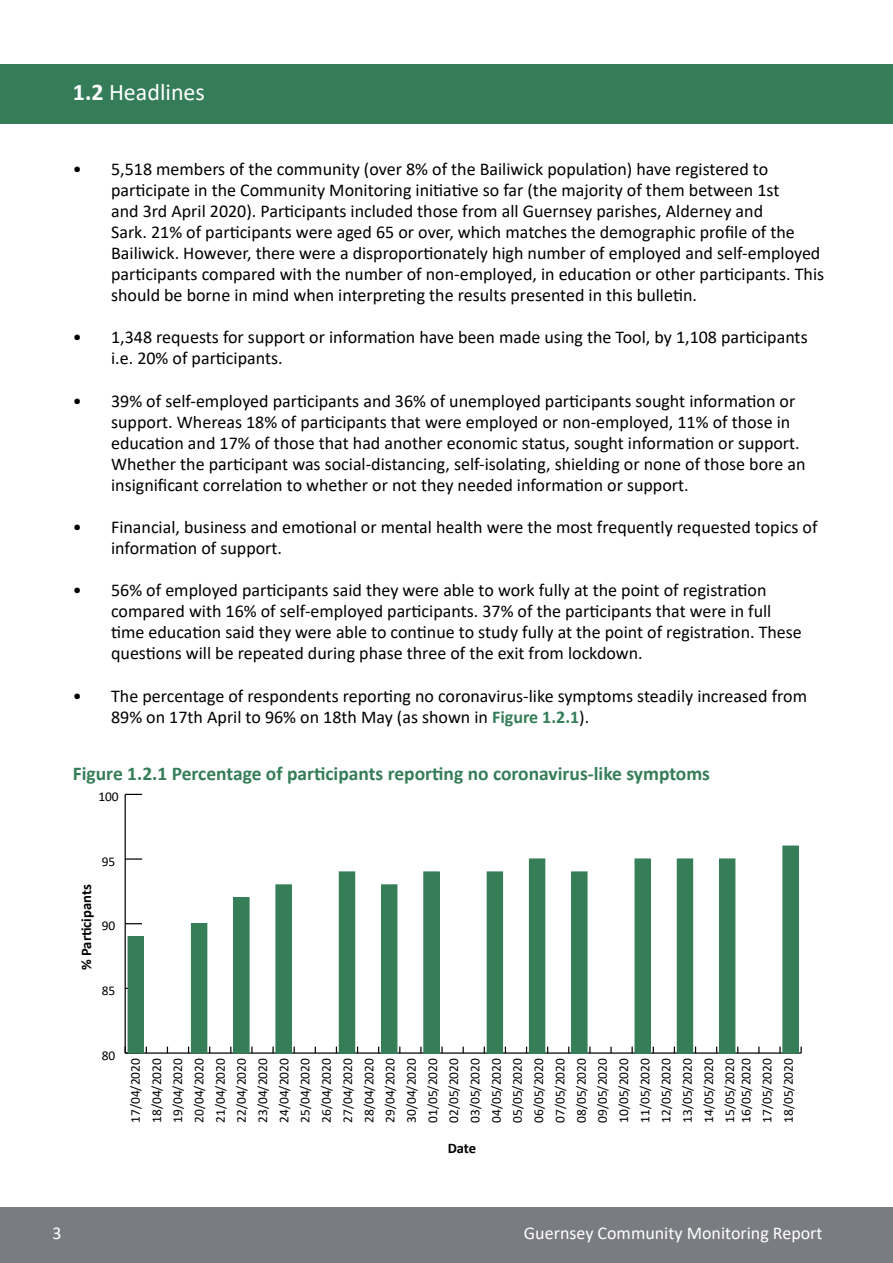
<style>
.page{position:relative;width:893px;height:1263px;background:#fff}
.page>*{position:absolute;margin:0;border:0;box-sizing:border-box;transform-origin:0 0}
.t1{font:24px "Calibri";color:#fff}
.t2{font:700 19.5px "Calibri";color:#357d58}
.t3{font:18px/21px "Calibri";color:#000}
.t4{font:18px "Calibri";color:#fff}
.t5{font:700 14.7px "Calibri";color:#000}
.t6{font:13.35px/21.3px "Calibri";color:#000;text-align:justify}
.s1{font-weight:700}
.s2{font-weight:700;color:#357d58}
</style>
<div class="page">
<div style="left:0;top:1208px;width:893px;height:55px;background:#7a7c81"></div>
<div style="left:0;top:64px;width:893px;height:59px;background:#357d58"></div>
<hr style="left:125px;top:1052px;width:676px;height:2px;background:#000">
<svg style="left:251px;top:1046px;width:2px;height:7px"></svg>
<svg style="left:272px;top:1046px;width:2px;height:7px"></svg>
<svg style="left:420px;top:1046px;width:2px;height:7px"></svg>
<svg style="left:441px;top:1046px;width:2px;height:7px"></svg>
<svg style="left:610px;top:1046px;width:2px;height:7px"></svg>
<svg style="left:779px;top:1046px;width:2px;height:7px"></svg>
<svg style="left:800px;top:1046px;width:2px;height:7px"></svg>
<hr style="left:125px;top:794px;width:1px;height:259px;background:#000">
<svg style="left:125px;top:1046px;width:22px;height:8px"></svg>
<svg style="left:125px;top:923px;width:17px;height:1px"></svg>
<svg style="left:125px;top:858px;width:17px;height:2px"></svg>
<svg style="left:125px;top:794px;width:17px;height:1px"></svg>
<div style="left:128px;top:937px;width:15px;height:116px;background:#357e58"></div>
<div style="left:128px;top:936px;width:16px;height:118px;border:1px solid #357e58"></div>
<div style="left:192px;top:924px;width:15px;height:129px;background:#357e58"></div>
<div style="left:191px;top:923px;width:16px;height:131px;border:1px solid #357e58"></div>
<div style="left:234px;top:898px;width:15px;height:155px;background:#357e58"></div>
<div style="left:233px;top:897px;width:17px;height:157px;border:1px solid #357e58"></div>
<div style="left:276px;top:885px;width:15px;height:168px;background:#357e58"></div>
<div style="left:275px;top:884px;width:17px;height:170px;border:1px solid #357e58"></div>
<div style="left:339px;top:872px;width:16px;height:181px;background:#357e58"></div>
<div style="left:382px;top:885px;width:15px;height:168px;background:#357e58"></div>
<div style="left:381px;top:884px;width:16px;height:170px;border:1px solid #357e58"></div>
<div style="left:424px;top:872px;width:15px;height:181px;background:#357e58"></div>
<div style="left:423px;top:871px;width:17px;height:183px;border:1px solid #357e58"></div>
<div style="left:487px;top:872px;width:15px;height:181px;background:#357e58"></div>
<div style="left:487px;top:871px;width:16px;height:183px;border:1px solid #357e58"></div>
<div style="left:529px;top:859px;width:16px;height:194px;background:#357e58"></div>
<div style="left:572px;top:872px;width:15px;height:181px;background:#357e58"></div>
<div style="left:571px;top:871px;width:17px;height:183px;border:1px solid #357e58"></div>
<div style="left:635px;top:859px;width:15px;height:194px;background:#357e58"></div>
<div style="left:634px;top:858px;width:17px;height:196px;border:1px solid #357e58"></div>
<div style="left:677px;top:859px;width:16px;height:194px;background:#357e58"></div>
<div style="left:720px;top:859px;width:15px;height:194px;background:#357e58"></div>
<div style="left:719px;top:858px;width:16px;height:196px;border:1px solid #357e58"></div>
<div style="left:783px;top:846px;width:15px;height:207px;background:#357e58"></div>
<div style="left:782px;top:845px;width:17px;height:209px;border:1px solid #357e58"></div>
<h1 class="t1" style="left:73px;top:76px;width:134px"><span class="s1">1.2</span> Headlines</h1>
<p class="t3" style="left:111px;top:158px;width:715px;text-indent:-38px">• 5,518 members of the community (over 8% of the Bailiwick population) have registered to participate in the Community Monitoring initiative so far (the majority of them between 1st<br>and 3rd April 2020). Participants included those from all Guernsey parishes, Alderney and<br>Sark. 21% of participants were aged 65 or over, which matches the demographic profile of the Bailiwick. However, there were a disproportionately high number of employed and self-employed participants compared with the number of non-employed, in education or other participants. This should be borne in mind when interpreting the results presented in this bulletin.</p>
<p class="t3" style="left:111px;top:326px;width:698px;text-indent:-38px">• 1,348 requests for support or information have been made using the Tool, by 1,108 participants i.e. 20% of participants.</p>
<p class="t3" style="left:111px;top:390px;width:696px;text-indent:-38px">• 39% of self-employed participants and 36% of unemployed participants sought information or support. Whereas 18% of participants that were employed or non-employed, 11% of those in education and 17% of those that had another economic status, sought information or support.<br>Whether the participant was social-distancing, self-isolating, shielding or none of those bore an insignificant correlation to whether or not they needed information or support.</p>
<p class="t3" style="left:111px;top:516px;width:708px;text-indent:-38px">• Financial, business and emotional or mental health were the most frequently requested topics of information of support.</p>
<p class="t3" style="left:111px;top:579px;width:692px;text-indent:-38px">• 56% of employed participants said they were able to work fully at the point of registration compared with 16% of self-employed participants. 37% of the participants that were in full time education said they were able to continue to study fully at the point of registration. These questions will be repeated during phase three of the exit from lockdown.</p>
<p class="t3" style="left:111px;top:685px;width:697px;text-indent:-38px">• The percentage of respondents reporting no coronavirus-like symptoms steadily increased from<br>89% on 17th April to 96% on 18th May (as shown in <span class="s2">Figure 1.2.1</span>).</p>
<p class="t2" style="left:73px;top:760px;width:639px">Figure 1.2.1 Percentage of participants reporting no coronavirus-like symptoms</p>
<p class="t6" style="left:98px;top:786px;width:22px">100</p>
<p class="t5" style="left:76px;top:970px;width:87px;rotate:-90deg">% Par cipants</p>
<p class="t6" style="left:102px;top:850px;width:15px">95</p>
<p class="t6" style="left:102px;top:915px;width:15px">90</p>
<p class="t6" style="left:102px;top:980px;width:15px">85</p>
<p class="t6" style="left:102px;top:1044px;width:15px">80</p>
<p class="t6" style="left:124px;top:1123px;width:66px;rotate:-90deg">17/04/2020<br>18/04/2020<br>19/04/2020<br>20/04/2020<br>21/04/2020<br>22/04/2020<br>23/04/2020<br>24/04/2020<br>25/04/2020<br>26/04/2020<br>27/04/2020<br>28/04/2020<br>29/04/2020<br>30/04/2020<br>01/05/2020<br>02/05/2020<br>03/05/2020<br>04/05/2020<br>05/05/2020<br>06/05/2020<br>07/05/2020<br>08/05/2020<br>09/05/2020<br>10/05/2020<br>11/05/2020<br>12/05/2020<br>13/05/2020<br>14/05/2020<br>15/05/2020</p>
<p class="t6" style="left:735px;top:1123px;width:66px;rotate:-90deg">16/05/2020<br>17/05/2020<br>18/05/2020</p>
<p class="t5" style="left:448px;top:1138px;width:30px">Date</p>
<p class="t4" style="left:52px;top:1220px;width:11px">3</p>
<p class="t4" style="left:524px;top:1220px;width:300px">Guernsey Community Monitoring Report</p>
</div>
